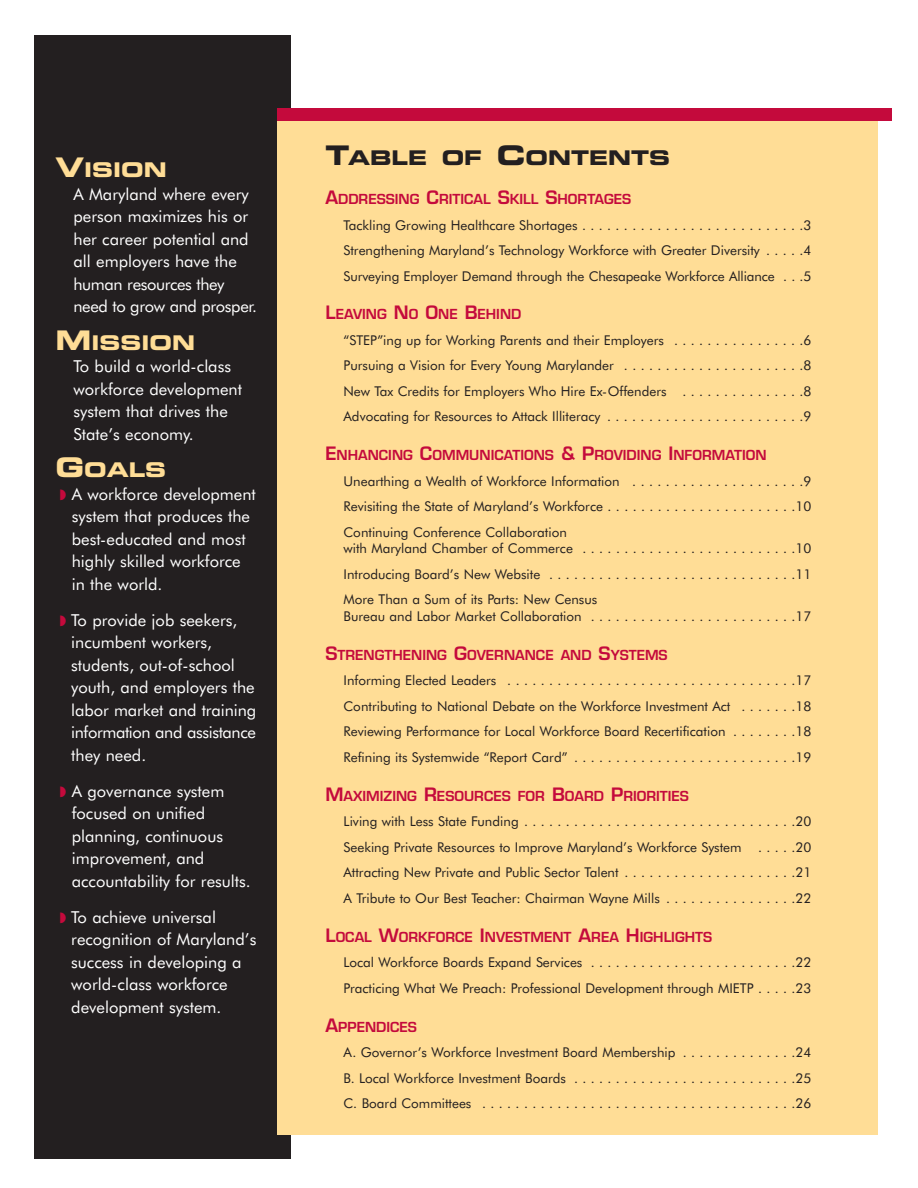
<style>
.page{position:relative;width:918px;height:1188px;background:#fff}
.page>*{position:absolute;margin:0;border:0;box-sizing:border-box;transform-origin:0 0}
.t1{font:20.25px "Eurostile Bold Extended Two";color:#ffdd96}
.t2{font:20.25px "Eurostile Bold Extended Two";color:#231f20}
.t3{font:16.5px/22.5px "Futura BT";color:#fff}
.t4{font:13.5px/25.5px "Futura BT";color:#231f20;text-align:justify}
.t5{font:600 13.5px "Eurostile";color:#c40a3c}
.s1{font-size:27px}
.s2{color:#c40a3c}
.s3{font-size:18px}
</style>
<div class="page">
<div style="left:34px;top:35px;width:256px;height:1124px;background:#231f20"></div>
<div style="left:277px;top:108px;width:601px;height:1026px;background:#ffdd96"></div>
<div style="left:277px;top:108px;width:614px;height:12px;background:#c40a3c"></div>
<h1 class="t1" style="left:55px;top:163px;width:113px"><span class="s1">V</span>ISION</h1>
<p class="t3" style="left:73px;top:184px;width:185px">A Maryland where every person maximizes his or her career potential and all employers have the human resources they need to grow and prosper.</p>
<h1 class="t1" style="left:55px;top:335px;width:141px"><span class="s1">M</span>ISSION</h1>
<p class="t3" style="left:73px;top:357px;width:170px">To build a world-class workforce development system that drives the<br>State’s economy.</p>
<h1 class="t1" style="left:55px;top:463px;width:112px"><span class="s1">G</span>OALS</h1>
<p class="t3" style="left:72px;top:484px;width:186px;text-indent:-12px"><span class="s2">◗</span> A workforce development system that produces the best-educated and most highly skilled workforce in the world.</p>
<p class="t3" style="left:71px;top:610px;width:187px;text-indent:-11px"><span class="s2">◗</span> To provide job seekers, incumbent workers, students, out-of-school youth, and employers the labor market and training information and assistance they need.</p>
<p class="t3" style="left:72px;top:781px;width:180px;text-indent:-12px"><span class="s2">◗</span> A governance system focused on unified planning, continuous improvement, and accountability for results.</p>
<p class="t3" style="left:71px;top:907px;width:187px;text-indent:-11px"><span class="s2">◗</span> To achieve universal recognition of Maryland’s success in developing a world-class workforce development system.</p>
<h1 class="t2" style="left:326px;top:150px;width:346px"><span class="s1">T</span>ABLE OF <span class="s1">C</span>ONTENTS</h1>
<p class="t5" style="left:326px;top:194px;width:307px"><span class="s3">A</span>DDRESSING <span class="s3">C</span>RITICAL <span class="s3">S</span>KILL <span class="s3">S</span>HORTAGES</p>
<p class="t4" style="left:344px;top:213px;width:469px">Tackling Growing Healthcare Shortages . . . . . . . . . . . . . . . . . . . . . . . . . . .3<br>Strengthening Maryland’s Technology Workforce with Greater Diversity . . . . .4<br>Surveying Employer Demand through the Chesapeake Workforce Alliance . . .5</p>
<p class="t5" style="left:326px;top:309px;width:197px"><span class="s3">L</span>EAVING <span class="s3">N</span>O <span class="s3">O</span>NE <span class="s3">B</span>EHIND</p>
<p class="t4" style="left:344px;top:329px;width:469px">“STEP”ing up for Working Parents and their Employers . . . . . . . . . . . . . . . .6<br>Pursuing a Vision for Every Young Marylander . . . . . . . . . . . . . . . . . . . . . .8<br>New Tax Credits for Employers Who Hire Ex-Offenders . . . . . . . . . . . . . . .8<br>Advocating for Resources to Attack Illiteracy . . . . . . . . . . . . . . . . . . . . . . . .9</p>
<p class="t5" style="left:326px;top:450px;width:443px"><span class="s3">E</span>NHANCING <span class="s3">C</span>OMMUNICATIONS <span class="s3">&amp; P</span>ROVIDING <span class="s3">I</span>NFORMATION</p>
<p class="t4" style="left:344px;top:470px;width:469px">Unearthing a Wealth of Workforce Information . . . . . . . . . . . . . . . . . . . . .9<br>Revisiting the State of Maryland’s Workforce . . . . . . . . . . . . . . . . . . . . . . .10<br>Continuing Conference Collaboration</p>
<p class="t4" style="left:344px;top:537px;width:469px">with Maryland Chamber of Commerce . . . . . . . . . . . . . . . . . . . . . . . . . .10<br>Introducing Board’s New Website . . . . . . . . . . . . . . . . . . . . . . . . . . . . . .11<br>More Than a Sum of its Parts: New Census</p>
<p class="t4" style="left:344px;top:605px;width:469px">Bureau and Labor Market Collaboration . . . . . . . . . . . . . . . . . . . . . . . . .17</p>
<p class="t5" style="left:326px;top:650px;width:344px"><span class="s3">S</span>TRENGTHENING <span class="s3">G</span>OVERNANCE AND <span class="s3">S</span>YSTEMS</p>
<p class="t4" style="left:344px;top:669px;width:469px">Informing Elected Leaders . . . . . . . . . . . . . . . . . . . . . . . . . . . . . . . . . . .17<br>Contributing to National Debate on the Workforce Investment Act . . . . . . .18<br>Reviewing Performance for Local Workforce Board Recertification . . . . . . . .18<br>Refining its Systemwide “Report Card” . . . . . . . . . . . . . . . . . . . . . . . . . . .19</p>
<p class="t5" style="left:326px;top:791px;width:365px"><span class="s3">M</span>AXIMIZING <span class="s3">R</span>ESOURCES FOR <span class="s3">B</span>OARD <span class="s3">P</span>RIORITIES</p>
<p class="t4" style="left:344px;top:810px;width:469px">Living with Less State Funding . . . . . . . . . . . . . . . . . . . . . . . . . . . . . . . . .20<br>Seeking Private Resources to Improve Maryland’s Workforce System . . . . .20<br>Attracting New Private and Public Sector Talent . . . . . . . . . . . . . . . . . . . . .21<br>A Tribute to Our Best Teacher: Chairman Wayne Mills . . . . . . . . . . . . . . . .22</p>
<p class="t5" style="left:326px;top:932px;width:388px"><span class="s3">L</span>OCAL <span class="s3">W</span>ORKFORCE <span class="s3">I</span>NVESTMENT <span class="s3">A</span>REA <span class="s3">H</span>IGHLIGHTS</p>
<p class="t4" style="left:344px;top:951px;width:469px">Local Workforce Boards Expand Services . . . . . . . . . . . . . . . . . . . . . . . . .22<br>Practicing What We Preach: Professional Development through MIETP . . . . .23</p>
<p class="t5" style="left:326px;top:1022px;width:93px"><span class="s3">A</span>PPENDICES</p>
<p class="t4" style="left:344px;top:1041px;width:469px">A. Governor’s Workforce Investment Board Membership . . . . . . . . . . . . . .24<br>B. Local Workforce Investment Boards . . . . . . . . . . . . . . . . . . . . . . . . . . .25<br>C. Board Committees . . . . . . . . . . . . . . . . . . . . . . . . . . . . . . . . . . . . . .26</p>
</div>
